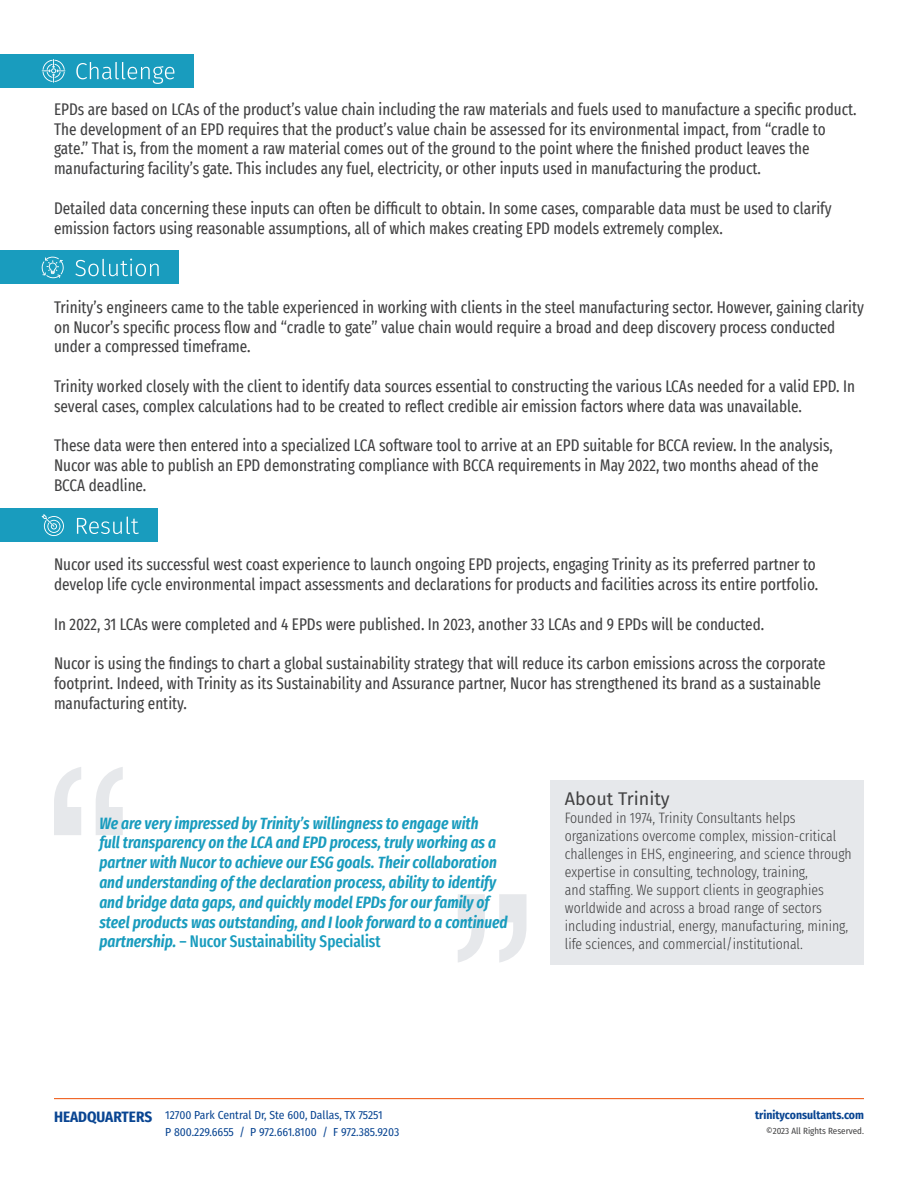
<style>
.page{position:relative;width:918px;height:1188px;background:#fff}
.page>*{position:absolute;margin:0;border:0;box-sizing:border-box;transform-origin:0 0}
.About_Trinity_titile{font:18px "Fira Sans";color:#414142}
.Case_Study_Body_Copy{font:extra-condensed 16.5px/19.8px "Fira Sans";color:#414142}
.Quotes_-_Case_Study{font:italic 600 extra-condensed 16.5px/19.8px "Fira Sans";color:#199cbe}
.About_Trinity_copy{font:300 extra-condensed 15px/18px "Fira Sans";color:#414142}
.t1{font:11.7px/16.5px "Fira Sans Condensed";color:#094592}
.t2{font:700 11.7px "Fira Sans Condensed";color:#094592}
.t3{font:9px "Fira Sans Condensed";color:#414142}
.s1{font-weight:500;font-style:normal}
.s2{font-weight:700;font-size:15px}
</style>
<div class="page">
<hr style="left:54px;top:1098px;width:810px;height:1px;background:#f06222">
<div style="left:0;top:509px;width:157px;height:33px;background:#199cbe"></div>
<svg style="left:42px;top:514px;width:22px;height:22px"></svg>
<svg style="left:77px;top:517px;width:62px;height:17px"></svg>
<div style="left:0;top:251px;width:179px;height:33px;background:#199cbe"></div>
<svg style="left:42px;top:257px;width:22px;height:21px"></svg>
<svg style="left:75px;top:259px;width:84px;height:17px"></svg>
<div style="left:0;top:54px;width:194px;height:33px;background:#199cbe"></div>
<svg style="left:42px;top:59px;width:23px;height:24px"></svg>
<svg style="left:76px;top:62px;width:98px;height:22px"></svg>
<svg style="left:96px;top:767px;width:27px;height:68px"></svg>
<svg style="left:54px;top:767px;width:27px;height:68px"></svg>
<svg style="left:458px;top:894px;width:27px;height:68px"></svg>
<svg style="left:499px;top:894px;width:27px;height:68px"></svg>
<div style="left:551px;top:780px;width:313px;height:185px;background:#e6e8eb"></div>
<p class="Case_Study_Body_Copy" style="left:54px;top:99px;width:804px">EPDs are based on LCAs of the product’s value chain including the raw materials and fuels used to manufacture a specific product.<br>The development of an EPD requires that the product’s value chain be assessed for its environmental impact, from “cradle to gate.” That is, from the moment a raw material comes out of the ground to the point where the finished product leaves the manufacturing facility’s gate. This includes any fuel, electricity, or other inputs used in manufacturing the product.</p>
<p class="Case_Study_Body_Copy" style="left:54px;top:198px;width:779px">Detailed data concerning these inputs can often be difficult to obtain. In some cases, comparable data must be used to clarify emission factors using reasonable assumptions, all of which makes creating EPD models extremely complex.</p>
<p class="Case_Study_Body_Copy" style="left:54px;top:297px;width:812px">Trinity’s engineers came to the table experienced in working with clients in the steel manufacturing sector. However, gaining clarity on Nucor’s specific process flow and “cradle to gate” value chain would require a broad and deep discovery process conducted under a compressed timeframe.</p>
<p class="Case_Study_Body_Copy" style="left:54px;top:376px;width:803px">Trinity worked closely with the client to identify data sources essential to constructing the various LCAs needed for a valid EPD. In several cases, complex calculations had to be created to reflect credible air emission factors where data was unavailable.</p>
<p class="Case_Study_Body_Copy" style="left:54px;top:435px;width:780px">These data were then entered into a specialized LCA software tool to arrive at an EPD suitable for BCCA review. In the analysis,<br>Nucor was able to publish an EPD demonstrating compliance with BCCA requirements in May 2022, two months ahead of the<br>BCCA deadline.</p>
<p class="Case_Study_Body_Copy" style="left:54px;top:554px;width:766px">Nucor used its successful west coast experience to launch ongoing EPD projects, engaging Trinity as its preferred partner to develop life cycle environmental impact assessments and declarations for products and facilities across its entire portfolio.</p>
<p class="Case_Study_Body_Copy" style="left:54px;top:614px;width:712px">In 2022, 31 LCAs were completed and 4 EPDs were published. In 2023, another 33 LCAs and 9 EPDs will be conducted.</p>
<p class="Case_Study_Body_Copy" style="left:54px;top:653px;width:773px">Nucor is using the findings to chart a global sustainability strategy that will reduce its carbon emissions across the corporate footprint. Indeed, with Trinity as its Sustainability and Assurance partner, Nucor has strengthened its brand as a sustainable manufacturing entity.</p>
<p class="Quotes_-_Case_Study" style="left:99px;top:812px;width:410px">We are very impressed by Trinity’s willingness to engage with<br>full transparency on the LCA and EPD process, truly working as a partner with Nucor to achieve our ESG goals. Their collaboration and understanding of the declaration process, ability to identify and bridge data gaps, and quickly model EPDs for our family of steel products was outstanding, and I look forward to a continued partnership. <span class="s1">– Nucor Sustainability Specialist</span></p>
<p class="About_Trinity_titile" style="left:565px;top:785px;width:106px">About Trinity</p>
<p class="About_Trinity_copy" style="left:565px;top:808px;width:289px">Founded in 1974, Trinity Consultants helps organizations overcome complex, mission-critical challenges in EHS, engineering, and science through expertise in consulting, technology, training,<br>and staffing. We support clients in geographies worldwide and across a broad range of sectors including industrial, energy, manufacturing, mining, life sciences, and commercial/institutional.</p>
<p class="t1" style="left:165px;top:1106px;width:236px;text-indent:-111px"><span class="s2">HEADQUARTERS</span> 12700 Park Central Dr, Ste 600, Dallas, TX 75251<br>P 800.229.6655 / P 972.661.8100 / F 972.385.9203</p>
<p class="t2" style="left:755px;top:1105px;width:110px">trinityconsultants.com</p>
<p class="t3" style="left:766px;top:1124px;width:99px">©2023 All Rights Reserved.</p>
</div>
